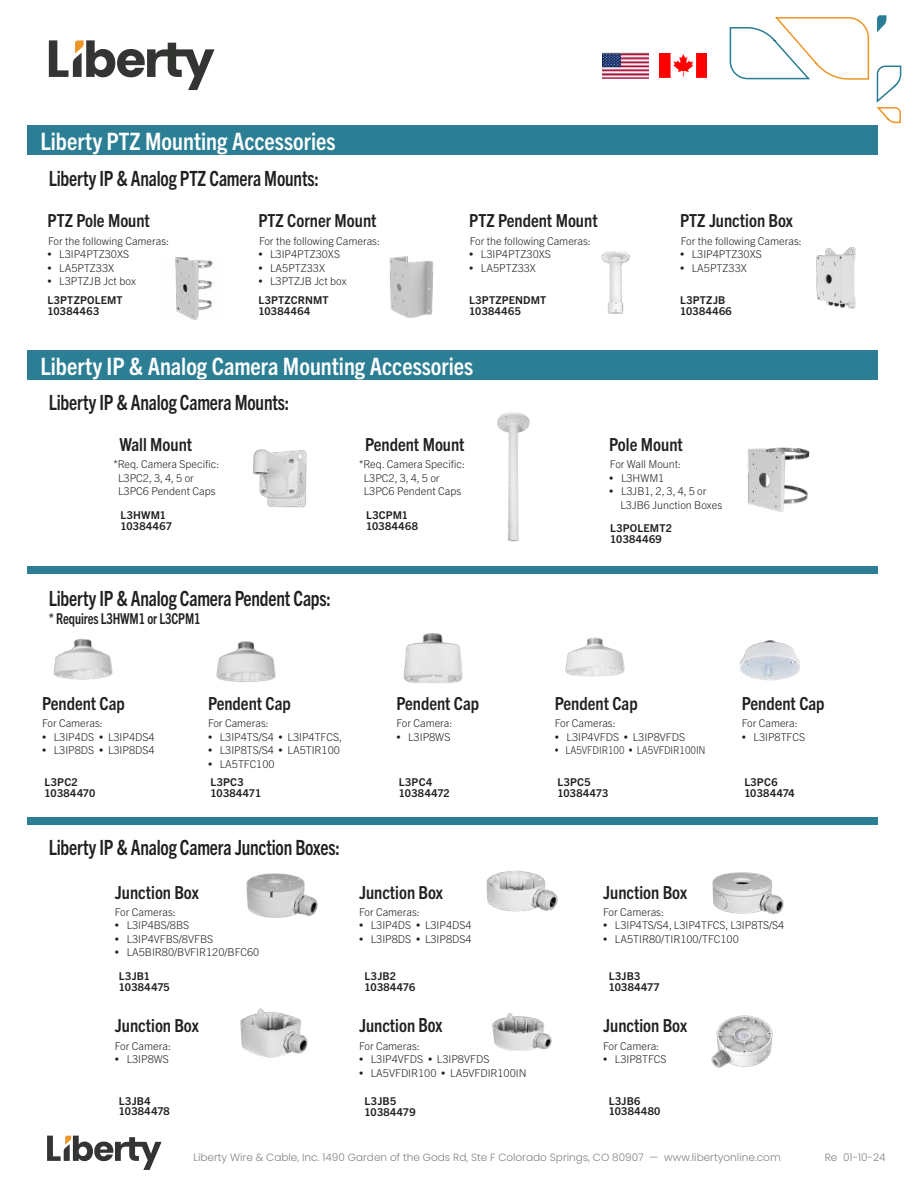
<style>
.page{position:relative;width:918px;height:1188px;background:#fff}
.page>*{position:absolute;margin:0;border:0;box-sizing:border-box;transform-origin:0 0}
.t1{font:700 condensed 24px "Trade Gothic Next LT Pro";color:#fff}
.t2{font:700 condensed 21px "Trade Gothic Next LT Pro";letter-spacing:-.01em;color:#221f1f;scale:.9 1}
.t3{font:700 condensed 18px "Trade Gothic Next LT Pro";color:#221f1f}
.t4{font:700 condensed 15px "Trade Gothic Next LT Pro";letter-spacing:-.01em;color:#221f1f;scale:.9 1}
.t5{font:300 10.8px/13.5px "Trade Gothic Next LT Pro";color:#221f1f}
.t6{font:700 10.8px/10.8px "Trade Gothic Next LT Pro";letter-spacing:.025em;color:#221f1f}
.t7{font:300 10.8px "Trade Gothic Next LT Pro";color:#221f1f;scale:.9 1}
.t8{font:300 10.5px "Poppins";color:#808284}
.s1{font-family:"Myriad Pro";font-weight:400;font-size:15px}
.s2{font-weight:700}
.s3{font-size:19.5px}
</style>
<div class="page">
<svg style="left:47px;top:1136px;width:115px;height:34px"></svg>
<svg style="left:729px;top:15px;width:173px;height:109px"></svg>
<svg style="left:49px;top:40px;width:166px;height:50px"></svg>
<img style="left:602px;top:53px;width:47px;height:26px">
<img style="left:660px;top:53px;width:47px;height:25px">
<img style="left:175px;top:258px;width:40px;height:61px">
<img style="left:497px;top:412px;width:33px;height:130px">
<img style="left:748px;top:447px;width:62px;height:65px">
<img style="left:54px;top:638px;width:59px;height:42px">
<img style="left:246px;top:873px;width:72px;height:45px">
<img style="left:216px;top:641px;width:59px;height:41px">
<img style="left:486px;top:870px;width:71px;height:42px">
<img style="left:404px;top:633px;width:59px;height:50px">
<img style="left:712px;top:872px;width:71px;height:43px">
<img style="left:565px;top:637px;width:60px;height:40px">
<img style="left:240px;top:1008px;width:67px;height:50px">
<img style="left:740px;top:640px;width:59px;height:41px">
<img style="left:492px;top:1013px;width:59px;height:38px">
<img style="left:711px;top:1015px;width:62px;height:53px">
<img style="left:389px;top:256px;width:45px;height:62px">
<img style="left:601px;top:252px;width:29px;height:61px">
<img style="left:816px;top:248px;width:40px;height:61px">
<div style="left:27px;top:566px;width:851px;height:7px;background:#2b7e94"></div>
<div style="left:27px;top:817px;width:851px;height:7px;background:#2b7e94"></div>
<div style="left:27px;top:350px;width:851px;height:29px;background:#2b7e94"></div>
<div style="left:27px;top:125px;width:851px;height:29px;background:#2b7e94"></div>
<img style="left:252px;top:449px;width:55px;height:59px">
<h1 class="t1" style="left:40px;top:133px;width:297px">Liberty PTZ Mounting Accessories</h1>
<h2 class="t2" style="left:49px;top:171px;width:301px">Liberty IP &amp; Analog PTZ Camera Mounts:</h2>
<h3 class="t3" style="left:48px;top:214px;width:104px">PTZ Pole Mount</h3>
<p class="t5" style="left:48px;top:235px;width:123px">For the following Cameras:</p>
<p class="t5" style="left:48px;top:249px;width:83px"><span class="s1">•</span> L3IP4PTZ30XS</p>
<p class="t5" style="left:48px;top:262px;width:68px"><span class="s1">•</span> LA5PTZ33X</p>
<p class="t5" style="left:48px;top:273px;width:90px;line-height:18.9px"><span class="s1">•</span> L3PTZJB Jct box<br><span class="s2">L3PTZPOLEMT</span></p>
<p class="t6" style="left:48px;top:306px;width:53px">10384463</p>
<h3 class="t3" style="left:258px;top:214px;width:120px">PTZ Corner Mount</h3>
<p class="t5" style="left:259px;top:235px;width:123px">For the following Cameras:</p>
<p class="t5" style="left:258px;top:249px;width:83px"><span class="s1">•</span> L3IP4PTZ30XS</p>
<p class="t5" style="left:258px;top:262px;width:68px"><span class="s1">•</span> LA5PTZ33X</p>
<p class="t5" style="left:258px;top:273px;width:90px;line-height:18.9px"><span class="s1">•</span> L3PTZJB Jct box<br><span class="s2">L3PTZCRNMT</span></p>
<p class="t6" style="left:258px;top:306px;width:53px">10384464</p>
<h3 class="t3" style="left:469px;top:214px;width:130px">PTZ Pendent Mount</h3>
<p class="t5" style="left:470px;top:235px;width:123px">For the following Cameras:</p>
<p class="t5" style="left:469px;top:249px;width:83px"><span class="s1">•</span> L3IP4PTZ30XS</p>
<p class="t5" style="left:469px;top:262px;width:68px"><span class="s1">•</span> LA5PTZ33X</p>
<p class="t6" style="left:469px;top:295px;width:79px">L3PTZPENDMT<br>10384465</p>
<h3 class="t3" style="left:680px;top:214px;width:114px">PTZ Junction Box</h3>
<p class="t5" style="left:681px;top:235px;width:123px">For the following Cameras:</p>
<p class="t5" style="left:680px;top:249px;width:83px"><span class="s1">•</span> L3IP4PTZ30XS</p>
<p class="t5" style="left:680px;top:262px;width:68px"><span class="s1">•</span> LA5PTZ33X</p>
<p class="t6" style="left:680px;top:295px;width:53px">L3PTZJB<br>10384466</p>
<h1 class="t1" style="left:40px;top:358px;width:434px">Liberty IP &amp; Analog Camera Mounting Accessories</h1>
<h2 class="t2" style="left:49px;top:395px;width:269px">Liberty IP &amp; Analog Camera Mounts:</h2>
<h3 class="t3" style="left:120px;top:438px;width:74px">Wall Mount</h3>
<p class="t5" style="left:118px;top:459px;width:103px;text-indent:-5px">*Req. Camera Specific:<br>L3PC2, 3, 4, 5 or<br>L3PC6 Pendent Caps</p>
<p class="t6" style="left:120px;top:510px;width:53px">L3HWM1<br>10384467</p>
<h3 class="t3" style="left:365px;top:438px;width:101px">Pendent Mount</h3>
<p class="t5" style="left:364px;top:459px;width:103px;text-indent:-5px">*Req. Camera Specific:<br>L3PC2, 3, 4, 5 or<br>L3PC6 Pendent Caps</p>
<p class="t6" style="left:366px;top:510px;width:53px">L3CPM1<br>10384468</p>
<h3 class="t3" style="left:609px;top:438px;width:75px">Pole Mount</h3>
<p class="t5" style="left:610px;top:459px;width:73px">For Wall Mount:</p>
<p class="t5" style="left:609px;top:472px;width:57px"><span class="s1">•</span> L3HWM1</p>
<p class="t5" style="left:621px;top:486px;width:103px;text-indent:-11px"><span class="s1">•</span> L3JB1, 2, 3, 4, 5 or<br>L3JB6 Junction Boxes</p>
<p class="t6" style="left:610px;top:523px;width:63px">L3POLEMT2<br>10384469</p>
<h2 class="t2" style="left:49px;top:591px;width:315px">Liberty IP &amp; Analog Camera Pendent Caps:</h2>
<h3 class="t4" style="left:49px;top:613px;width:170px">* Requires L3HWM1 or L3CPM1</h3>
<h3 class="t3" style="left:42px;top:697px;width:84px">Pendent Cap</h3>
<p class="t5" style="left:42px;top:717px;width:62px">For Cameras:</p>
<p class="t5" style="left:42px;top:731px;width:114px"><span class="s1">•</span> L3IP4DS <span class="s1">•</span> L3IP4DS4</p>
<p class="t5" style="left:42px;top:744px;width:114px"><span class="s1">•</span> L3IP8DS <span class="s1">•</span> L3IP8DS4</p>
<p class="t6" style="left:45px;top:777px;width:52px">L3PC2<br>10384470</p>
<h3 class="t3" style="left:208px;top:697px;width:84px">Pendent Cap</h3>
<p class="t5" style="left:208px;top:717px;width:62px">For Cameras:</p>
<p class="t5" style="left:208px;top:731px;width:135px"><span class="s1">•</span> L3IP4TS/S4 <span class="s1">•</span> L3IP4TFCS,</p>
<p class="t5" style="left:208px;top:744px;width:133px"><span class="s1">•</span> L3IP8TS/S4 <span class="s1">•</span> LA5TIR100</p>
<p class="t5" style="left:208px;top:755px;width:68px;line-height:18.9px"><span class="s1">•</span> LA5TFC100<br><span class="s2">L3PC3</span></p>
<p class="t6" style="left:211px;top:788px;width:52px">10384471</p>
<h2 class="t2" style="left:49px;top:840px;width:325px">Liberty IP &amp; Analog Camera Junction Boxes:</h2>
<h3 class="t3" style="left:115px;top:886px;width:85px">Junction Box</h3>
<p class="t5" style="left:115px;top:906px;width:62px">For Cameras:</p>
<p class="t5" style="left:115px;top:920px;width:76px"><span class="s1">•</span> L3IP4BS/8BS</p>
<p class="t5" style="left:115px;top:933px;width:100px"><span class="s1">•</span> L3IP4VFBS/8VFBS</p>
<p class="t5" style="left:119px;top:942px;width:142px;line-height:23.5px;text-indent:-4px"><span class="s1">•</span> LA5BIR80/BVFIR120/BFC60<br><span class="s2">L3JB1</span></p>
<p class="t6" style="left:119px;top:982px;width:52px">10384475</p>
<h3 class="t3" style="left:115px;top:1019px;width:85px">Junction Box</h3>
<p class="t5" style="left:115px;top:1040px;width:58px">For Camera:</p>
<p class="t5" style="left:115px;top:1054px;width:55px"><span class="s1">•</span> L3IP8WS</p>
<p class="t6" style="left:119px;top:1095px;width:52px">L3JB4<br>10384478</p>
<h3 class="t3" style="left:396px;top:697px;width:84px">Pendent Cap</h3>
<p class="t5" style="left:396px;top:717px;width:58px">For Camera:</p>
<p class="t5" style="left:396px;top:731px;width:55px"><span class="s1">•</span> L3IP8WS</p>
<p class="t6" style="left:399px;top:777px;width:52px">L3PC4<br>10384472</p>
<h3 class="t3" style="left:359px;top:886px;width:85px">Junction Box</h3>
<p class="t5" style="left:359px;top:906px;width:62px">For Cameras:</p>
<p class="t5" style="left:359px;top:920px;width:114px"><span class="s1">•</span> L3IP4DS <span class="s1">•</span> L3IP4DS4</p>
<p class="t5" style="left:359px;top:933px;width:114px"><span class="s1">•</span> L3IP8DS <span class="s1">•</span> L3IP8DS4</p>
<p class="t6" style="left:365px;top:971px;width:52px">L3JB2<br>10384476</p>
<h3 class="t3" style="left:359px;top:1019px;width:85px">Junction <span class="s3">Box</span></h3>
<p class="t5" style="left:359px;top:1040px;width:62px">For Cameras:</p>
<p class="t5" style="left:359px;top:1054px;width:132px"><span class="s1">•</span> L3IP4VFDS <span class="s1">•</span> L3IP8VFDS</p>
<p class="t5" style="left:359px;top:1067px;width:169px"><span class="s1">•</span> LA5VFDIR100 <span class="s1">•</span> LA5VFDIR100IN</p>
<p class="t6" style="left:365px;top:1096px;width:52px">L3JB5<br>10384479</p>
<h3 class="t3" style="left:555px;top:697px;width:84px">Pendent Cap</h3>
<p class="t5" style="left:555px;top:717px;width:62px">For Cameras:</p>
<p class="t5" style="left:555px;top:731px;width:132px"><span class="s1">•</span> L3IP4VFDS <span class="s1">•</span> L3IP8VFDS</p>
<p class="t7" style="left:555px;top:746px;width:169px"><span class="s1">•</span> LA5VFDIR100 <span class="s1">•</span> LA5VFDIR100IN</p>
<p class="t6" style="left:557px;top:777px;width:53px">L3PC5<br>10384473</p>
<h3 class="t3" style="left:742px;top:697px;width:84px">Pendent Cap</h3>
<p class="t5" style="left:742px;top:717px;width:58px">For Camera:</p>
<p class="t5" style="left:742px;top:731px;width:65px"><span class="s1">•</span> L3IP8TFCS</p>
<p class="t6" style="left:744px;top:777px;width:52px">L3PC6<br>10384474</p>
<h3 class="t3" style="left:603px;top:886px;width:85px">Junction Box</h3>
<p class="t5" style="left:603px;top:906px;width:62px">For Cameras:</p>
<p class="t5" style="left:603px;top:920px;width:183px"><span class="s1">•</span> L3IP4TS/S4, L3IP4TFCS, L3IP8TS/S4</p>
<p class="t5" style="left:603px;top:933px;width:137px"><span class="s1">•</span> LA5TIR80/TIR100/TFC100</p>
<p class="t6" style="left:609px;top:971px;width:52px">L3JB3<br>10384477</p>
<h3 class="t3" style="left:603px;top:1019px;width:85px">Junction Box</h3>
<p class="t5" style="left:603px;top:1040px;width:58px">For Camera:</p>
<p class="t5" style="left:603px;top:1054px;width:65px"><span class="s1">•</span> L3IP8TFCS</p>
<p class="t6" style="left:609px;top:1095px;width:53px">L3JB6<br>10384480</p>
<p class="t8" style="left:194px;top:1153px;width:589px">Liberty Wire &amp; Cable, Inc. 1490 Garden of the Gods Rd, Ste F Colorado Springs, CO 80907 — www.libertyonline.com</p>
<p class="t8" style="left:825px;top:1153px;width:62px">Re 01-10-24</p>
</div>
